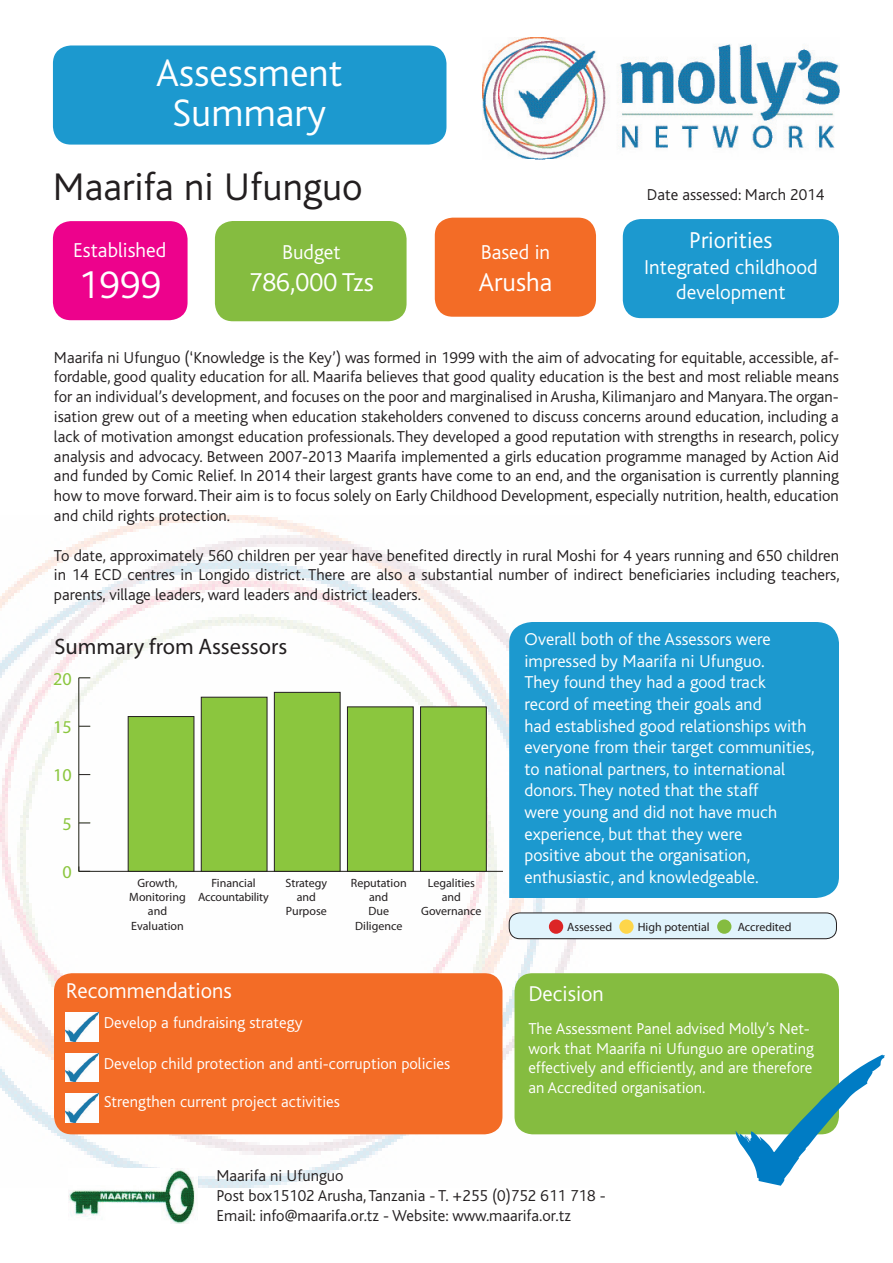
<style>
.page{position:relative;width:893px;height:1263px;background:#fff}
.page>*{position:absolute;margin:0;border:0;box-sizing:border-box;transform-origin:0 0}
.t1{font:300 40.2px/40.5px "Bliss";color:#fff;text-align:center}
.t2{font:300 40.2px "Bliss";color:#231f20}
.t3{font:300 27px "Bliss";color:#fff}
.t4{font:300 24px "Bliss";color:#fff}
.t5{font:300 22.35px "Bliss";color:#fff}
.t6{font:22.35px "Myriad Pro";color:#231f20}
.t7{font:300 21px/25.2px "Bliss";color:#fff;text-align:center}
.t8{font:18.15px "Myriad Pro";color:#8bc63e}
.t9{font:300 18px/21.6px "Bliss";color:#fff}
.t10{font:300 16.5px/19.8px "Bliss";color:#231f20;text-align:justify}
.t11{font:300 16.5px/19.8px "Bliss";color:#fff}
.t12{font:12px/14.4px "Myriad Pro";color:#231f20;text-align:center}
</style>
<div class="page">
<div style="left:53px;top:221px;width:135px;height:99px;background:#ed028c;border-radius:18px"></div>
<div style="left:215px;top:221px;width:192px;height:100px;background:#85bc40;border-radius:18px"></div>
<div style="left:435px;top:218px;width:161px;height:99px;background:#f36c26;border-radius:18px"></div>
<div style="left:623px;top:219px;width:216px;height:99px;background:#1c99cf;border-radius:18px"></div>
<img style="left:0;top:515px;width:589px;height:672px">
<div style="left:54px;top:973px;width:448px;height:161px;background:#f36c26;border-radius:18px"></div>
<div style="left:53px;top:45px;width:393px;height:100px;background:#1c99cf;border-radius:18px"></div>
<img style="left:483px;top:38px;width:356px;height:122px">
<hr style="left:79px;top:871px;width:423px;height:1px;background:#231f20">
<hr style="left:79px;top:678px;width:1px;height:193px;background:#231f20">
<svg style="left:79px;top:866px;width:11px;height:5px"></svg>
<div style="left:420px;top:707px;width:66px;height:164px;background:#8bc63e;border:1px solid #231f20"></div>
<div style="left:347px;top:707px;width:66px;height:164px;background:#8bc63e;border:1px solid #231f20"></div>
<div style="left:274px;top:692px;width:66px;height:179px;background:#8bc63e;border:1px solid #231f20"></div>
<div style="left:201px;top:697px;width:66px;height:174px;background:#8bc63e;border:1px solid #231f20"></div>
<div style="left:128px;top:716px;width:66px;height:155px;background:#8bc63e;border:1px solid #231f20"></div>
<div style="left:509px;top:622px;width:330px;height:276px;background:#1c99cf"></div>
<img style="left:66px;top:1013px;width:32px;height:28px">
<img style="left:66px;top:1053px;width:32px;height:28px">
<img style="left:66px;top:1094px;width:32px;height:28px">
<div style="left:514px;top:973px;width:325px;height:161px;background:#85bc40;border-radius:18px"></div>
<svg style="left:736px;top:1054px;width:149px;height:132px"></svg>
<div style="left:509px;top:913px;width:327px;height:26px;background:#e1f4fc;border-radius:11px"></div>
<div style="left:509px;top:912px;width:328px;height:27px;border:1px solid #231f20;border-radius:11px"></div>
<div style="left:549px;top:919px;width:14px;height:15px;background:#dc2526;border-radius:50%"></div>
<div style="left:619px;top:919px;width:15px;height:15px;background:#fed64a;border-radius:50%"></div>
<div style="left:717px;top:919px;width:14px;height:15px;background:#85bc40;border-radius:50%"></div>
<img style="left:68px;top:1168px;width:130px;height:56px">
<h1 class="t1" style="left:156px;top:53px;width:188px">Assessment<br>Summary</h1>
<h1 class="t2" style="left:53px;top:165px;width:311px">Maarifa ni Ufunguo</h1>
<p class="t7" style="left:73px;top:238px;width:95px">Established</p>
<h1 class="t1" style="left:78px;top:265px;width:84px">1999</h1>
<p class="t7" style="left:282px;top:240px;width:60px">Budget</p>
<h2 class="t3" style="left:248px;top:268px;width:127px">786,000 Tzs</h2>
<p class="t7" style="left:481px;top:240px;width:71px">Based in</p>
<h2 class="t3" style="left:478px;top:268px;width:75px">Arusha</h2>
<p class="t10" style="left:647px;top:185px;width:179px">Date assessed: March 2014</p>
<h3 class="t4" style="left:689px;top:228px;width:85px">Priorities</h3>
<p class="t7" style="left:644px;top:254px;width:175px">Integrated childhood development</p>
<p class="t10" style="left:54px;top:348px;width:786px">Maarifa ni Ufunguo (‘Knowledge is the Key’) was formed in 1999 with the aim of advocating for equitable, accessible, af&shy;fordable, good quality education for all. Maarifa believes that good quality education is the best and most reliable means for an individual’s development, and focuses on the poor and marginalised in Arusha, Kilimanjaro and Manyara. The organ&shy;isation grew out of a meeting when education stakeholders convened to discuss concerns around education, including a lack of motivation amongst education professionals. They developed a good reputation with strengths in research, policy analysis and advocacy. Between 2007-2013 Maarifa implemented a girls education programme managed by Action Aid and funded by Comic Relief. In 2014 their largest grants have come to an end, and the organisation is currently planning how to move forward. Their aim is to focus solely on Early Childhood Development, especially nutrition, health, education and child rights protection.</p>
<p class="t10" style="left:54px;top:546px;width:787px">To date, approximately 560 children per year have benefited directly in rural Moshi for 4 years running and 650 children in 14 ECD centres in Longido district. There are also a substantial number of indirect beneficiaries including teachers, parents, village leaders, ward leaders and district leaders.</p>
<h3 class="t6" style="left:54px;top:633px;width:234px">Summary from Assessors</h3>
<p class="t8" style="left:53px;top:667px;width:20px">20</p>
<p class="t8" style="left:53px;top:716px;width:20px">15</p>
<p class="t8" style="left:53px;top:764px;width:20px">10</p>
<p class="t8" style="left:62px;top:812px;width:11px">5</p>
<p class="t8" style="left:62px;top:861px;width:11px">0</p>
<p class="t12" style="left:129px;top:875px;width:58px">Growth,<br>Monitoring and<br>Evaluation</p>
<p class="t12" style="left:198px;top:875px;width:72px">Financial<br>Accountability</p>
<p class="t12" style="left:285px;top:875px;width:43px">Strategy and<br>Purpose</p>
<p class="t12" style="left:351px;top:875px;width:57px">Reputation and<br>Due<br>Diligence</p>
<p class="t12" style="left:421px;top:875px;width:62px">Legalities and<br>Governance</p>
<h3 class="t5" style="left:66px;top:979px;width:167px">Recommendations</h3>
<p class="t11" style="left:104px;top:1013px;width:200px">Develop a fundraising strategy</p>
<p class="t11" style="left:104px;top:1054px;width:348px">Develop child protection and anti-corruption policies</p>
<p class="t11" style="left:104px;top:1092px;width:238px">Strengthen current project activities</p>
<p class="t9" style="left:524px;top:629px;width:292px">Overall both of the Assessors were impressed by Maarifa ni Ufunguo.<br>They found they had a good track record of meeting their goals and<br>had established good relationships with everyone from their target communities, to national partners, to international donors. They noted that the staff<br>were young and did not have much experience, but that they were<br>positive about the organisation, enthusiastic, and knowledgeable.</p>
<p class="t12" style="left:567px;top:919px;width:47px">Assessed</p>
<p class="t12" style="left:638px;top:919px;width:73px">High potential</p>
<p class="t12" style="left:738px;top:919px;width:55px">Accredited</p>
<h3 class="t5" style="left:528px;top:981px;width:77px">Decision</h3>
<p class="t11" style="left:528px;top:1019px;width:287px">The Assessment Panel advised Molly’s Net&shy;work that Maarifa ni Ufunguo are operating effectively and efficiently, and are therefore an Accredited organisation.</p>
<p class="t10" style="left:217px;top:1166px;width:391px;text-align:left">Maarifa ni Ufunguo<br>Post box15102 Arusha, Tanzania - T. +255 (0)752 611 718 -<br>Email: info@maarifa.or.tz - Website: www.maarifa.or.tz</p>
</div>
